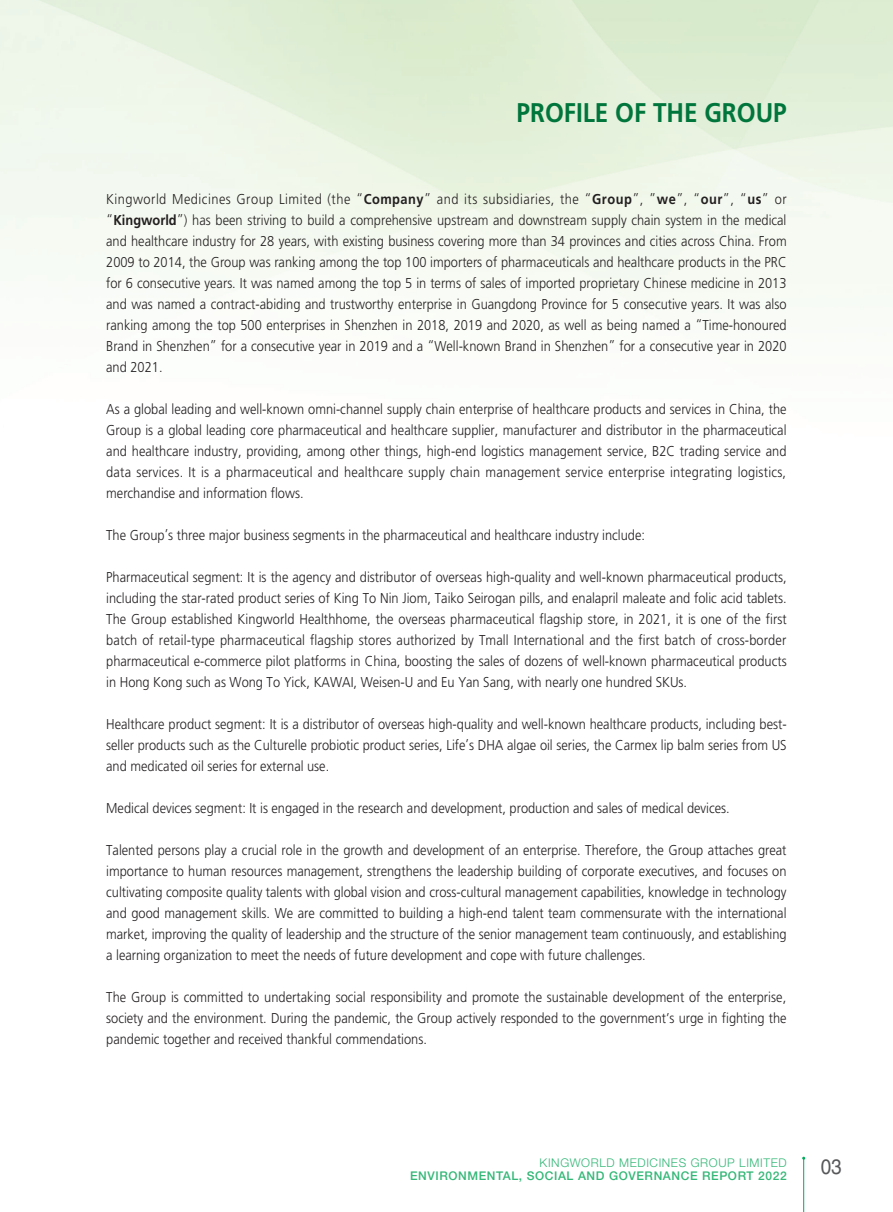
<style>
.page{position:relative;width:893px;height:1212px;background:#fff}
.page>*{position:absolute;margin:0;border:0;box-sizing:border-box;transform-origin:0 0}
.t1{font:700 27px "Frutiger LT Std";color:#00753c;scale:.9 1}
.t2{font:21px "Helvetica LT Std";color:#57585a;scale:.9 1}
.t3{font:300 14.25px/21px "Frutiger LT Std";color:#231f20;text-align:justify;scale:.9 1}
.t4{font:500 12px "Helvetica Neue LT Std";letter-spacing:.05em;color:#33b777}
.t5{font:300 12px "Helvetica Neue LT Std";letter-spacing:.05em;color:#33b777}
.s1{font-weight:700}
</style>
<div class="page">
<hr style="left:803px;top:1158px;width:1px;height:54px;background:#00ab5b">
<h1 class="t1" style="left:517px;top:97px;width:302px">PROFILE OF THE GROUP</h1>
<p class="t3" style="left:106px;top:189px;width:758px">Kingworld Medicines Group Limited (the “<span class="s1">Company</span>” and its subsidiaries, the “<span class="s1">Group</span>”, ”<span class="s1">we</span>”, “<span class="s1">our</span>”, “<span class="s1">us</span>” or “<span class="s1">Kingworld</span>”) has been striving to build a comprehensive upstream and downstream supply chain system in the medical and healthcare industry for 28 years, with existing business covering more than 34 provinces and cities across China. From 2009 to 2014, the Group was ranking among the top 100 importers of pharmaceuticals and healthcare products in the PRC for 6 consecutive years. It was named among the top 5 in terms of sales of imported proprietary Chinese medicine in 2013 and was named a contract-abiding and trustworthy enterprise in Guangdong Province for 5 consecutive years. It was also ranking among the top 500 enterprises in Shenzhen in 2018, 2019 and 2020, as well as being named a “Time-honoured Brand in Shenzhen” for a consecutive year in 2019 and a “Well-known Brand in Shenzhen” for a consecutive year in 2020 and 2021.</p>
<p class="t3" style="left:106px;top:399px;width:757px">As a global leading and well-known omni-channel supply chain enterprise of healthcare products and services in China, the Group is a global leading core pharmaceutical and healthcare supplier, manufacturer and distributor in the pharmaceutical and healthcare industry, providing, among other things, high-end logistics management service, B2C trading service and data services. It is a pharmaceutical and healthcare supply chain management service enterprise integrating logistics, merchandise and information flows.</p>
<p class="t3" style="left:106px;top:525px;width:600px">The Group’s three major business segments in the pharmaceutical and healthcare industry include:</p>
<p class="t3" style="left:106px;top:567px;width:758px">Pharmaceutical segment: It is the agency and distributor of overseas high-quality and well-known pharmaceutical products, including the star-rated product series of King To Nin Jiom, Taiko Seirogan pills, and enalapril maleate and folic acid tablets.<br>The Group established Kingworld Healthhome, the overseas pharmaceutical flagship store, in 2021, it is one of the first batch of retail-type pharmaceutical flagship stores authorized by Tmall International and the first batch of cross-border pharmaceutical e-commerce pilot platforms in China, boosting the sales of dozens of well-known pharmaceutical products in Hong Kong such as Wong To Yick, KAWAI, Weisen-U and Eu Yan Sang, with nearly one hundred SKUs.</p>
<p class="t3" style="left:106px;top:714px;width:757px">Healthcare product segment: It is a distributor of overseas high-quality and well-known healthcare products, including best&shy;seller products such as the Culturelle probiotic product series, Life’s DHA algae oil series, the Carmex lip balm series from US and medicated oil series for external use.</p>
<p class="t3" style="left:106px;top:798px;width:694px">Medical devices segment: It is engaged in the research and development, production and sales of medical devices.</p>
<p class="t3" style="left:106px;top:840px;width:758px">Talented persons play a crucial role in the growth and development of an enterprise. Therefore, the Group attaches great importance to human resources management, strengthens the leadership building of corporate executives, and focuses on cultivating composite quality talents with global vision and cross-cultural management capabilities, knowledge in technology and good management skills. We are committed to building a high-end talent team commensurate with the international market, improving the quality of leadership and the structure of the senior management team continuously, and establishing a learning organization to meet the needs of future development and cope with future challenges.</p>
<p class="t3" style="left:106px;top:987px;width:757px">The Group is committed to undertaking social responsibility and promote the sustainable development of the enterprise, society and the environment. During the pandemic, the Group actively responded to the government’s urge in fighting the pandemic together and received thankful commendations.</p>
<p class="t5" style="left:540px;top:1155px;width:249px">KINGWORLD MEDICINES GROUP LIMITED</p>
<p class="t4" style="left:410px;top:1169px;width:378px">ENVIRONMENTAL, SOCIAL AND GOVERNANCE REPORT 2022</p>
<p class="t4" style="left:646px;top:1169px;width:53px">A NUAL</p>
<p class="t4" style="left:780px;top:1169px;width:8px">1</p>
<h2 class="t2" style="left:821px;top:1154px;width:25px">03</h2>
</div>
